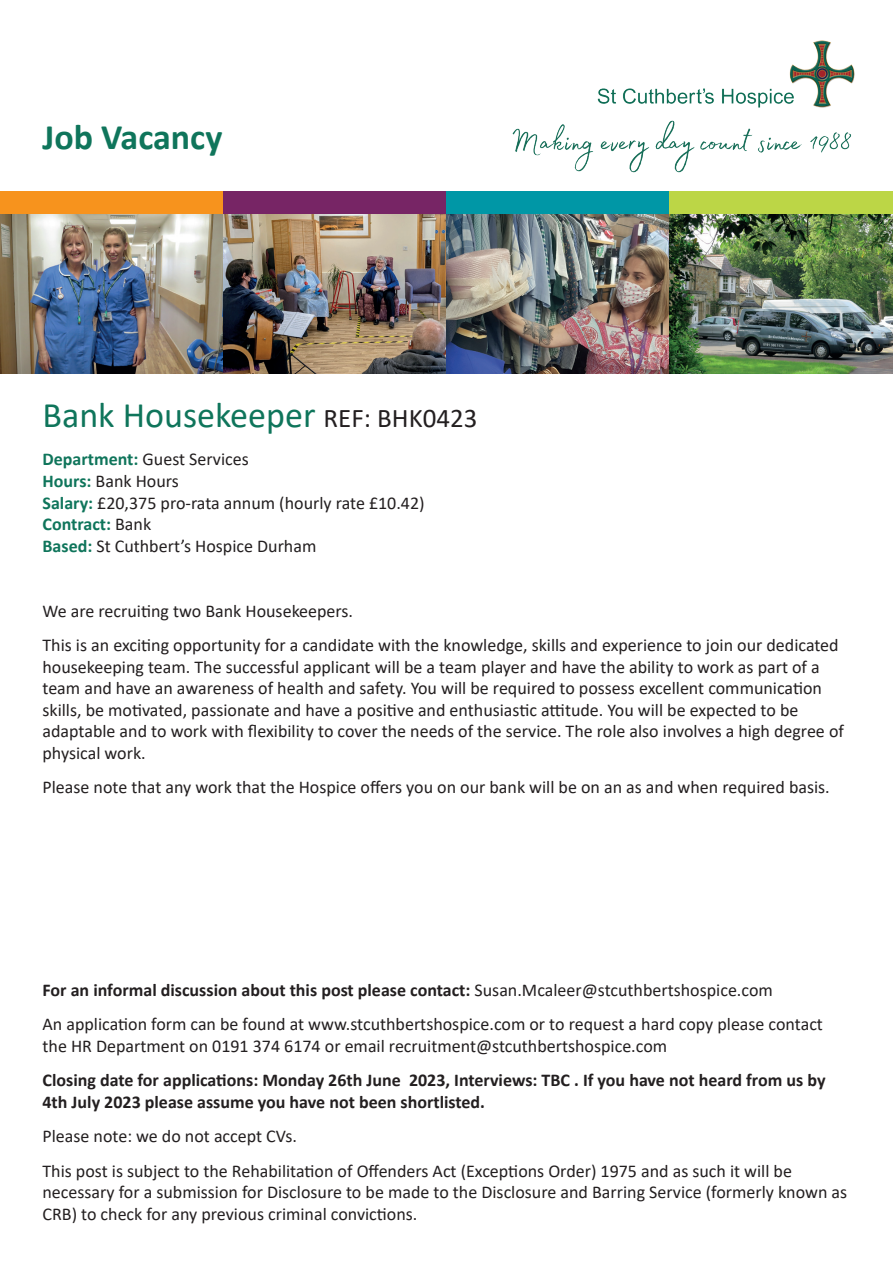
<style>
.page{position:relative;width:893px;height:1263px;background:#fff}
.page>*{position:absolute;margin:0;border:0;box-sizing:border-box;transform-origin:0 0}
.t1{font:36px "Calibri";color:#0f755b}
.t2{font:700 36px "Calibri";color:#0f755b}
.t3{font:18px/21.6px "Calibri";color:#231f20}
.t4{font:700 18px/21.6px "Calibri";color:#231f20}
.s1{font-size:27px;color:#231f20}
.s2{font-weight:700;color:#0f755b}
.s3{font-weight:700}
</style>
<div class="page">
<img style="left:512px;top:40px;width:343px;height:133px">
<div style="left:0;top:191px;width:223px;height:24px;background:#f7931d"></div>
<div style="left:223px;top:191px;width:223px;height:24px;background:#772565"></div>
<div style="left:446px;top:191px;width:224px;height:24px;background:#0097a6"></div>
<div style="left:670px;top:191px;width:223px;height:24px;background:#bcd646"></div>
<img style="left:0;top:215px;width:893px;height:158px">
<h1 class="t2" style="left:43px;top:112px;width:181px">Job Vacancy</h1>
<h1 class="t1" style="left:43px;top:390px;width:436px">Bank Housekeeper <span class="s1">REF: BHK0423</span></h1>
<p class="t3" style="left:43px;top:448px;width:384px"><span class="s2">Department:</span> Guest Services<br><span class="s2">Hours:</span> Bank Hours<br><span class="s2">Salary:</span> £20,375 pro-rata annum (hourly rate £10.42)<br><span class="s2">Contract:</span> Bank<br><span class="s2">Based:</span> St Cuthbert’s Hospice Durham</p>
<p class="t3" style="left:43px;top:593px;width:798px;line-height:34.3px">We are recruiting two Bank Housekeepers.<br>This is an exciting opportunity for a candidate with the knowledge, skills and experience to join our dedicated</p>
<p class="t3" style="left:43px;top:655px;width:803px">housekeeping team. The successful applicant will be a team player and have the ability to work as part of a team and have an awareness of health and safety. You will be required to possess excellent communication skills, be motivated, passionate and have a positive and enthusiastic attitude. You will be expected to be adaptable and to work with flexibility to cover the needs of the service. The role also involves a high degree of physical work.</p>
<p class="t3" style="left:43px;top:776px;width:789px">Please note that any work that the Hospice offers you on our bank will be on an as and when required basis.</p>
<p class="t3" style="left:43px;top:972px;width:782px;line-height:34.3px"><span class="s3">For an informal discussion about this post please contact:</span> Susan.Mcaleer@stcuthbertshospice.com<br>An application form can be found at www.stcuthbertshospice.com or to request a hard copy please contact</p>
<p class="t3" style="left:43px;top:1034px;width:626px">the HR Department on 0191 374 6174 or email recruitment@stcuthbertshospice.com</p>
<p class="t4" style="left:43px;top:1069px;width:784px">Closing date for applications: Monday 26th June 2023, Interviews: TBC . If you have not heard from us by<br>4th July 2023 please assume you have not been shortlisted.</p>
<p class="t3" style="left:43px;top:1118px;width:751px;line-height:34.3px">Please note: we do not accept CVs.<br>This post is subject to the Rehabilitation of Offenders Act (Exceptions Order) 1975 and as such it will be</p>
<p class="t3" style="left:43px;top:1181px;width:806px">necessary for a submission for Disclosure to be made to the Disclosure and Barring Service (formerly known as<br>CRB) to check for any previous criminal convictions.</p>
</div>
